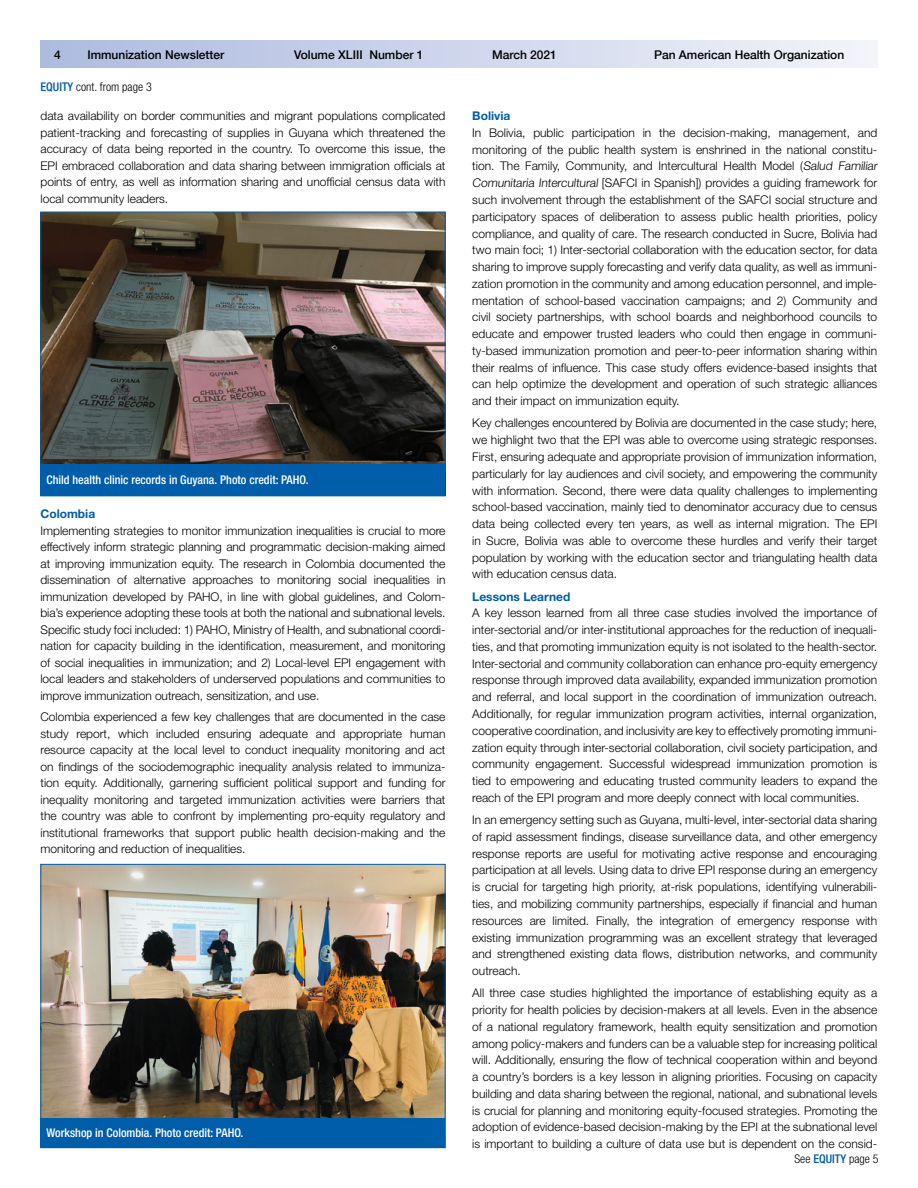
<style>
.page{position:relative;width:918px;height:1188px;background:#fff}
.page>*{position:absolute;margin:0;border:0;box-sizing:border-box;transform-origin:0 0}
.t1{font:300 12px/16.8px "Helvetica Neue";color:#000;text-align:justify}
.t2{font:500 condensed 12px "Helvetica Neue";color:#fff}
.t3{font:500 12px "Helvetica Neue";color:#000}
.t4{font:300 condensed 12px "Helvetica Neue";color:#000}
.t5{font:700 12px "Helvetica Neue";color:#005daa}
.s1{font-weight:500;color:#005daa}
</style>
<div class="page">
<div style="left:40px;top:40px;width:838px;height:28px;background:linear-gradient(to right,#acbadf,#f3f4fa)"></div>
<img style="left:43px;top:866px;width:400px;height:252px">
<div style="left:40px;top:1118px;width:406px;height:29px;background:#005daa"></div>
<img style="left:43px;top:214px;width:400px;height:250px">
<div style="left:40px;top:464px;width:406px;height:32px;background:#005daa"></div>
<p class="t3" style="left:54px;top:45px;width:8px">4</p>
<p class="t3" style="left:87px;top:45px;width:139px">Immunization Newsletter</p>
<p class="t3" style="left:294px;top:45px;width:131px">Volume XLIII Number 1</p>
<p class="t3" style="left:492px;top:45px;width:66px">March 2021</p>
<p class="t3" style="left:654px;top:45px;width:192px">Pan American Health Organization</p>
<p class="t4" style="left:40px;top:79px;width:113px"><span class="s1">EQUITY</span> cont. from page 3</p>
<p class="t1" style="left:41px;top:107px;width:407px">data availability on border communities and migrant populations complicated patient-tracking and forecasting of supplies in Guyana which threatened the accuracy of data being reported in the country. To overcome this issue, the EPI embraced collaboration and data sharing between immigration officials at points of entry, as well as information sharing and unofficial census data with local community leaders.</p>
<p class="t2" style="left:47px;top:473px;width:264px">Child health clinic records in Guyana. Photo credit: PAHO.</p>
<p class="t5" style="left:41px;top:506px;width:56px">Colombia</p>
<p class="t1" style="left:41px;top:522px;width:407px">Implementing strategies to monitor immunization inequalities is crucial to more effectively inform strategic planning and programmatic decision-making aimed at improving immunization equity. The research in Colombia documented the dissemination of alternative approaches to monitoring social inequalities in immunization developed by PAHO, in line with global guidelines, and Colom&shy;bia’s experience adopting these tools at both the national and subnational levels.<br>Specific study foci included: 1) PAHO, Ministry of Health, and subnational coordi&shy;nation for capacity building in the identification, measurement, and monitoring of social inequalities in immunization; and 2) Local-level EPI engagement with local leaders and stakeholders of underserved populations and communities to improve immunization outreach, sensitization, and use.</p>
<p class="t1" style="left:41px;top:709px;width:407px">Colombia experienced a few key challenges that are documented in the case study report, which included ensuring adequate and appropriate human resource capacity at the local level to conduct inequality monitoring and act on findings of the sociodemographic inequality analysis related to immuniza&shy;tion equity. Additionally, garnering sufficient political support and funding for inequality monitoring and targeted immunization activities were barriers that the country was able to confront by implementing pro-equity regulatory and institutional frameworks that support public health decision-making and the monitoring and reduction of inequalities.</p>
<p class="t2" style="left:47px;top:1125px;width:198px">Workshop in Colombia. Photo credit: PAHO.</p>
<p class="t5" style="left:472px;top:108px;width:40px">Bolivia</p>
<p class="t1" style="left:472px;top:124px;width:408px;text-align:left">In Bolivia, public participation in the decision-making, management, and monitoring of the public health system is enshrined in the national constitu&shy;tion. The Family, Community, and Intercultural Health Model (Salud Familiar Comunitaria Intercultural [SAFCI in Spanish]) provides a guiding framework for such involvement through the establishment of the SAFCI social structure and participatory spaces of deliberation to assess public health priorities, policy compliance, and quality of care. The research conducted in Sucre, Bolivia had two main foci; 1) Inter-sectorial collaboration with the education sector, for data sharing to improve supply forecasting and verify data quality, as well as immuni&shy;zation promotion in the community and among education personnel, and imple&shy;mentation of school-based vaccination campaigns; and 2) Community and civil society partnerships, with school boards and neighborhood councils to educate and empower trusted leaders who could then engage in communi&shy;ty-based immunization promotion and peer-to-peer information sharing within their realms of influence. This case study offers evidence-based insights that can help optimize the development and operation of such strategic alliances and their impact on immunization equity.</p>
<p class="t1" style="left:472px;top:415px;width:407px">Key challenges encountered by Bolivia are documented in the case study; here, we highlight two that the EPI was able to overcome using strategic responses.<br>First, ensuring adequate and appropriate provision of immunization information, particularly for lay audiences and civil society, and empowering the community with information. Second, there were data quality challenges to implementing school-based vaccination, mainly tied to denominator accuracy due to census data being collected every ten years, as well as internal migration. The EPI in Sucre, Bolivia was able to overcome these hurdles and verify their target population by working with the education sector and triangulating health data with education census data.</p>
<p class="t5" style="left:472px;top:589px;width:100px">Lessons Learned</p>
<p class="t1" style="left:472px;top:604px;width:407px">A key lesson learned from all three case studies involved the importance of inter-sectorial and/or inter-institutional approaches for the reduction of inequali&shy;ties, and that promoting immunization equity is not isolated to the health-sector.<br>Inter-sectorial and community collaboration can enhance pro-equity emergency response through improved data availability, expanded immunization promotion and referral, and local support in the coordination of immunization outreach.<br>Additionally, for regular immunization program activities, internal organization, cooperative coordination, and inclusivity are key to effectively promoting immuni&shy;zation equity through inter-sectorial collaboration, civil society participation, and community engagement. Successful widespread immunization promotion is tied to empowering and educating trusted community leaders to expand the reach of the EPI program and more deeply connect with local communities.</p>
<p class="t1" style="left:472px;top:811px;width:407px">In an emergency setting such as Guyana, multi-level, inter-sectorial data sharing of rapid assessment findings, disease surveillance data, and other emergency response reports are useful for motivating active response and encouraging participation at all levels. Using data to drive EPI response during an emergency is crucial for targeting high priority, at-risk populations, identifying vulnerabili&shy;ties, and mobilizing community partnerships, especially if financial and human resources are limited. Finally, the integration of emergency response with existing immunization programming was an excellent strategy that leveraged and strengthened existing data flows, distribution networks, and community outreach.</p>
<p class="t1" style="left:472px;top:984px;width:407px">All three case studies highlighted the importance of establishing equity as a priority for health policies by decision-makers at all levels. Even in the absence of a national regulatory framework, health equity sensitization and promotion among policy-makers and funders can be a valuable step for increasing political will. Additionally, ensuring the flow of technical cooperation within and beyond a country’s borders is a key lesson in aligning priorities. Focusing on capacity building and data sharing between the regional, national, and subnational levels is crucial for planning and monitoring equity-focused strategies. Promoting the adoption of evidence-based decision-making by the EPI at the subnational level is important to building a culture of data use but is dependent on the consid-</p>
<p class="t4" style="left:795px;top:1152px;width:86px">See <span class="s1">EQUITY</span> page 5</p>
</div>
